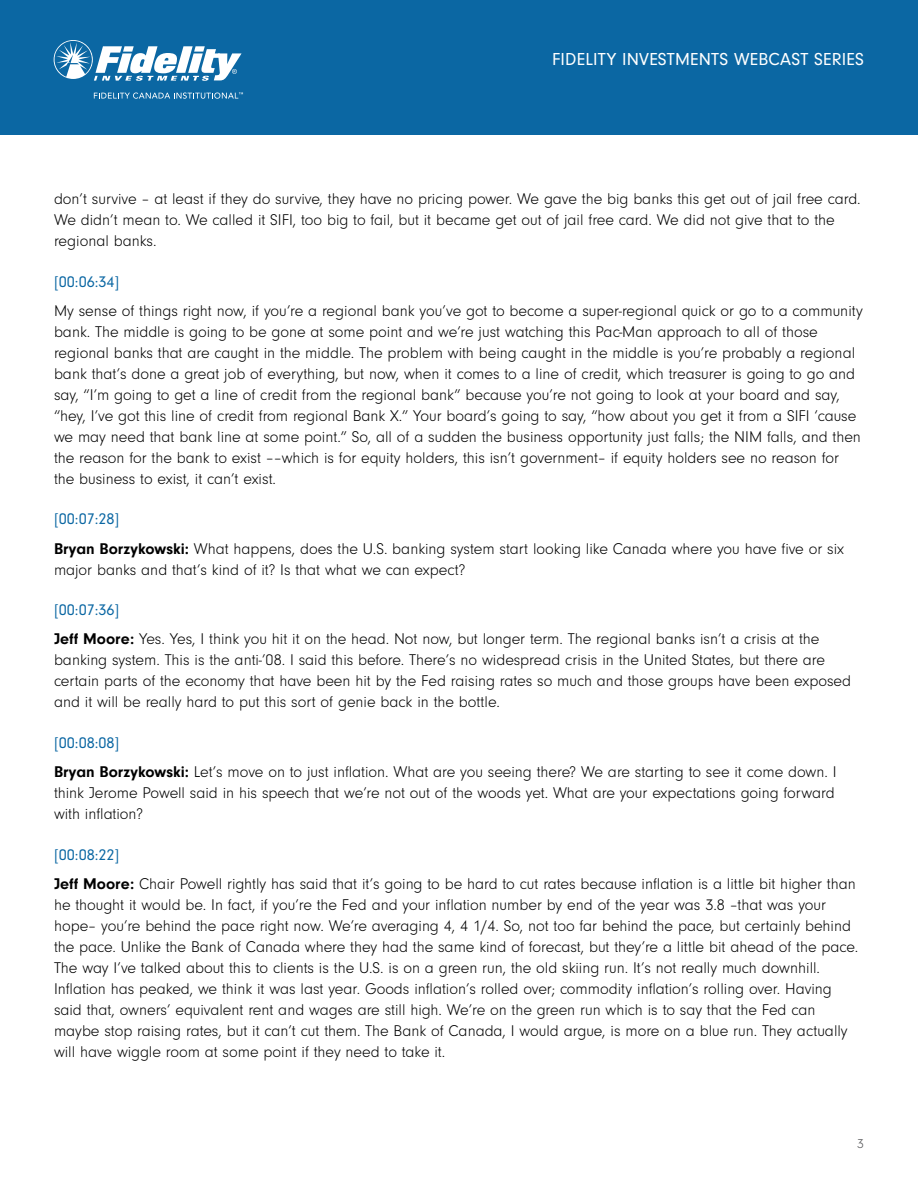
<style>
.page{position:relative;width:918px;height:1188px;background:#fff}
.page>*{position:absolute;margin:0;border:0;box-sizing:border-box;transform-origin:0 0}
.t1{font:18px "Neuzeit Gro";letter-spacing:.01em;color:#fff}
.t2{font:300 16.2px/21px "Neuzeit Gro";color:#000}
.t3{font:16.2px "Neuzeit Gro";color:#0b67a3}
.t4{font:300 13.5px "Neuzeit Gro";color:#58595b}
.s1{font-weight:400;color:#0b67a3}
.s2{font-weight:700}
</style>
<div class="page">
<div style="left:0;top:0;width:918px;height:135px;background:#0b67a3"></div>
<svg style="left:54px;top:40px;width:188px;height:41px"></svg>
<svg style="left:94px;top:92px;width:149px;height:7px"></svg>
<p class="t1" style="left:552px;top:49px;width:313px">FIDELITY INVESTMENTS WEBCAST SERIES</p>
<p class="t2" style="left:54px;top:189px;width:808px">don’t survive – at least if they do survive, they have no pricing power. We gave the big banks this get out of jail free card.<br>We didn’t mean to. We called it SIFI, too big to fail, but it became get out of jail free card. We did not give that to the regional banks.</p>
<p class="t3" style="left:54px;top:273px;width:67px">[00:06:34]</p>
<p class="t2" style="left:54px;top:300px;width:810px">My sense of things right now, if you’re a regional bank you’ve got to become a super-regional quick or go to a community bank. The middle is going to be gone at some point and we’re just watching this Pac-Man approach to all of those regional banks that are caught in the middle. The problem with being caught in the middle is you’re probably a regional bank that’s done a great job of everything, but now, when it comes to a line of credit, which treasurer is going to go and say, “I’m going to get a line of credit from the regional bank” because you’re not going to look at your board and say, “hey, I’ve got this line of credit from regional Bank X.” Your board’s going to say, “how about you get it from a SIFI ‘cause we may need that bank line at some point.” So, all of a sudden the business opportunity just falls; the NIM falls, and then the reason for the bank to exist ––which is for equity holders, this isn’t government– if equity holders see no reason for the business to exist, it can’t exist.</p>
<p class="t2" style="left:54px;top:505px;width:792px;line-height:29.2px"><span class="s1">[00:07:28]<br></span><span class="s2">Bryan Borzykowski:</span> What happens, does the U.S. banking system start looking like Canada where you have five or six</p>
<p class="t2" style="left:54px;top:559px;width:413px">major banks and that’s kind of it? Is that what we can expect?</p>
<p class="t2" style="left:54px;top:596px;width:767px;line-height:29.2px"><span class="s1">[00:07:36]<br></span><span class="s2">Jeff Moore:</span> Yes. Yes, I think you hit it on the head. Not now, but longer term. The regional banks isn’t a crisis at the</p>
<p class="t2" style="left:54px;top:650px;width:799px">banking system. This is the anti-’08. I said this before. There’s no widespread crisis in the United States, but there are certain parts of the economy that have been hit by the Fed raising rates so much and those groups have been exposed and it will be really hard to put this sort of genie back in the bottle.</p>
<p class="t2" style="left:54px;top:728px;width:784px;line-height:29.2px"><span class="s1">[00:08:08]<br></span><span class="s2">Bryan Borzykowski:</span> Let’s move on to just inflation. What are you seeing there? We are starting to see it come down. I</p>
<p class="t2" style="left:54px;top:783px;width:782px">think Jerome Powell said in his speech that we’re not out of the woods yet. What are your expectations going forward with inflation?</p>
<p class="t2" style="left:54px;top:840px;width:803px;line-height:29.2px"><span class="s1">[00:08:22]<br></span><span class="s2">Jeff Moore:</span> Chair Powell rightly has said that it’s going to be hard to cut rates because inflation is a little bit higher than</p>
<p class="t2" style="left:54px;top:894px;width:806px">he thought it would be. In fact, if you’re the Fed and your inflation number by end of the year was 3.8 –that was your hope– you’re behind the pace right now. We’re averaging 4, 4 1/4. So, not too far behind the pace, but certainly behind the pace. Unlike the Bank of Canada where they had the same kind of forecast, but they’re a little bit ahead of the pace.<br>The way I’ve talked about this to clients is the U.S. is on a green run, the old skiing run. It’s not really much downhill.<br>Inflation has peaked, we think it was last year. Goods inflation’s rolled over; commodity inflation’s rolling over. Having said that, owners’ equivalent rent and wages are still high. We’re on the green run which is to say that the Fed can maybe stop raising rates, but it can’t cut them. The Bank of Canada, I would argue, is more on a blue run. They actually will have wiggle room at some point if they need to take it.</p>
<p class="t4" style="left:857px;top:1137px;width:8px">3</p>
</div>
